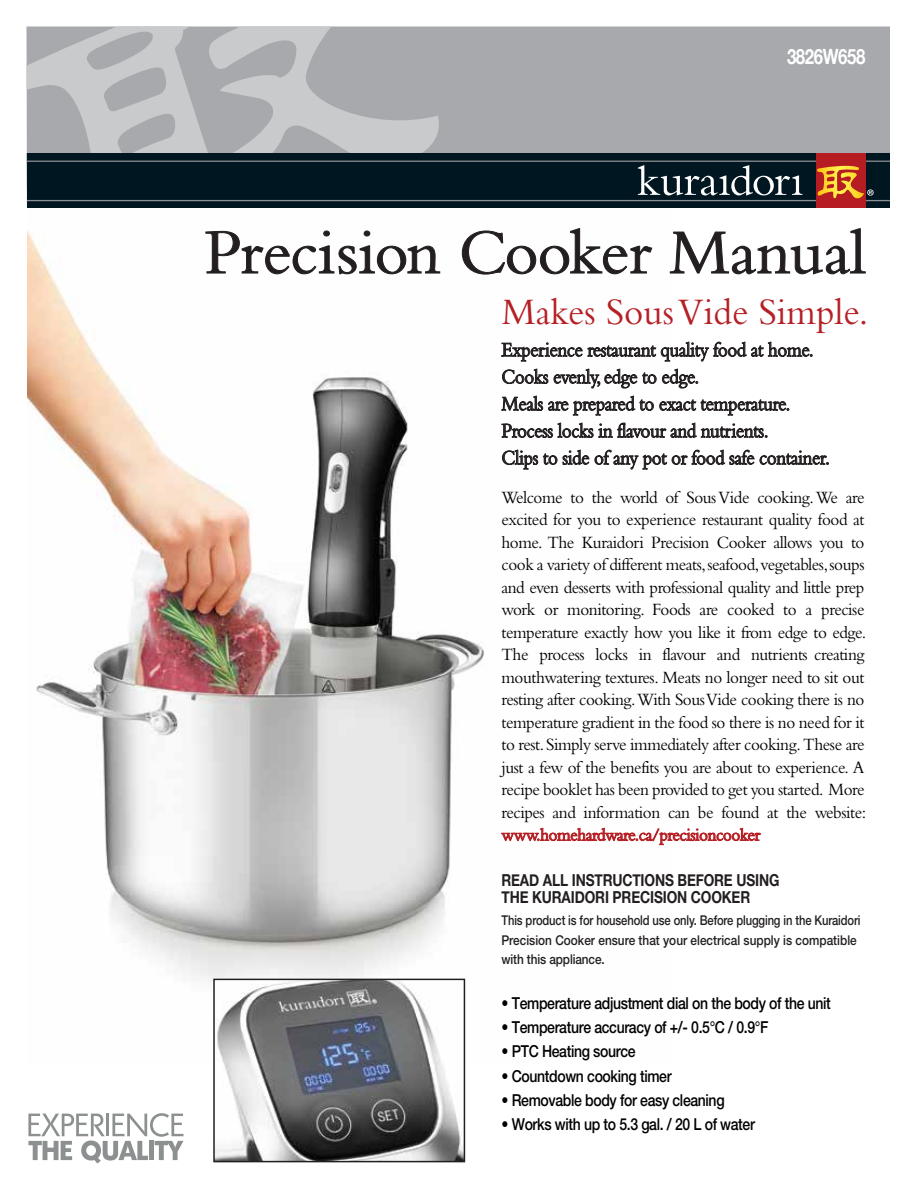
<style>
.page{position:relative;width:915px;height:1188px;background:#fff}
.page>*{position:absolute;margin:0;border:0;box-sizing:border-box;transform-origin:0 0}
.t1{font:66px "Bembo";letter-spacing:-.005em;color:#231f20}
.t2{font:39px "Bembo";color:#b52025;scale:.95 1}
.t3{font:21px/27px "Bembo";letter-spacing:-.02em;color:#231f20;scale:.9 1}
.t4{font:700 21px "Helvetica Neue";letter-spacing:-.025em;color:#fff;scale:.8 1}
.t5{font:18px/22.5px "Bembo";letter-spacing:-.025em;color:#010101;text-align:justify;scale:.95 1}
.t6{font:18px "Bembo";letter-spacing:-.025em;color:#b62025;scale:.95 1}
.t7{font:500 16.5px "Helvetica Neue";letter-spacing:-.025em;color:#010101;scale:.85 1}
.t8{font:700 16.5px/16.5px "Helvetica Neue";letter-spacing:-.01em;color:#231f20;scale:.83 1}
.t9{font:500 13.5px/19.5px "Helvetica Neue";letter-spacing:-.01em;color:#231f20;scale:.83 1}
</style>
<div class="page">
<img style="left:27px;top:230px;width:643px;height:834px">
<svg style="left:501px;top:342px;width:311px;height:20px"></svg>
<svg style="left:501px;top:369px;width:288px;height:47px"></svg>
<svg style="left:502px;top:423px;width:265px;height:15px"></svg>
<svg style="left:502px;top:450px;width:55px;height:20px"></svg>
<svg style="left:563px;top:450px;width:26px;height:15px"></svg>
<svg style="left:595px;top:450px;width:159px;height:20px"></svg>
<svg style="left:760px;top:450px;width:69px;height:15px"></svg>
<svg style="left:501px;top:828px;width:260px;height:17px"></svg>
<svg style="left:205px;top:230px;width:235px;height:45px"></svg>
<svg style="left:462px;top:228px;width:191px;height:47px"></svg>
<svg style="left:670px;top:228px;width:196px;height:47px"></svg>
<img style="left:216px;top:982px;width:246px;height:177px">
<div style="left:213px;top:979px;width:252px;height:183px;border:2px solid #231f20"></div>
<div style="left:26px;top:26px;width:864px;height:162px;background:#a7a9ac"></div>
<svg style="left:26px;top:26px;width:421px;height:128px"></svg>
<div style="left:26px;top:154px;width:864px;height:54px;background:#001722"></div>
<hr style="left:26px;top:161px;width:864px;height:1px;background:#8d9090">
<hr style="left:26px;top:200px;width:864px;height:1px;background:#8d9090">
<div style="left:816px;top:154px;width:49px;height:54px;background:#b61d22"></div>
<svg style="left:638px;top:165px;width:164px;height:30px"></svg>
<svg style="left:817px;top:166px;width:57px;height:33px"></svg>
<svg style="left:28px;top:1113px;width:156px;height:51px"></svg>
<p class="t4" style="left:787px;top:40px;width:100px">3826W658</p>
<h1 class="t1" style="left:205px;top:214px;width:663px">Precision Cooker Manual</h1>
<h2 class="t2" style="left:502px;top:289px;width:387px">Makes Sous Vide Simple.</h2>
<p class="t3" style="left:502px;top:336px;width:366px">Experience restaurant quality food at home.<br>Cooks evenly, edge to edge.<br>Meals are prepared to exact temperature.<br>Process locks in flavour and nutrients.<br>Clips to side of any pot or food safe container.</p>
<p class="t5" style="left:502px;top:486px;width:385px">Welcome to the world of Sous Vide cooking. We are excited for you to experience restaurant quality food at home. The Kuraidori Precision Cooker allows you to cook a variety of different meats, seafood, vegetables, soups and even desserts with professional quality and little prep work or monitoring. Foods are cooked to a precise temperature exactly how you like it from edge to edge.<br>The process locks in flavour and nutrients creating mouthwatering textures. Meats no longer need to sit out resting after cooking.With Sous Vide cooking there is no temperature gradient in the food so there is no need for it to rest. Simply serve immediately after cooking. These are just a few of the benefits you are about to experience. A recipe booklet has been provided to get you started. More recipes and information can be found at the website:</p>
<p class="t6" style="left:502px;top:824px;width:274px">www.homehardware.ca/precisioncooker</p>
<p class="t8" style="left:502px;top:872px;width:336px">READ ALL INSTRUCTIONS BEFORE USING<br>THE KURAIDORI PRECISION COOKER</p>
<p class="t9" style="left:502px;top:910px;width:434px">This product is for household use only. Before plugging in the Kuraidori<br>Precision Cooker ensure that your electrical supply is compatible with this appliance.</p>
<p class="t7" style="left:502px;top:993px;width:389px">• Temperature adjustment dial on the body of the unit</p>
<p class="t7" style="left:502px;top:1017px;width:315px">• Temperature accuracy of +/- 0.5°C / 0.9°F</p>
<p class="t7" style="left:502px;top:1042px;width:159px">• PTC Heating source</p>
<p class="t7" style="left:502px;top:1066px;width:202px">• Countdown cooking timer</p>
<p class="t7" style="left:502px;top:1090px;width:264px">• Removable body for easy cleaning</p>
<p class="t7" style="left:502px;top:1115px;width:300px">• Works with up to 5.3 gal. / 20 L of water</p>
</div>
